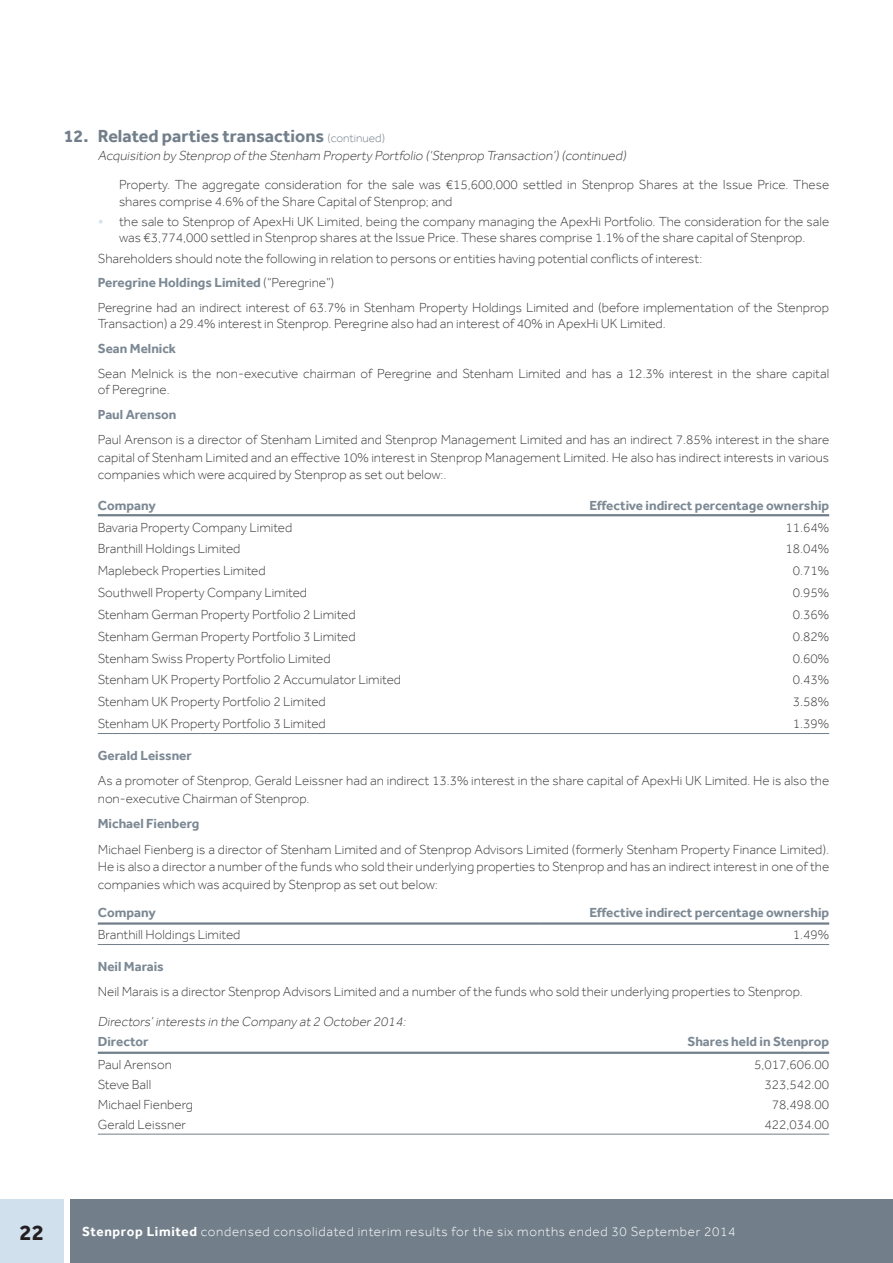
<style>
.page{position:relative;width:893px;height:1263px;background:#fff}
.page>*{position:absolute;margin:0;border:0;box-sizing:border-box;transform-origin:0 0}
.t1{font:700 22.5px "Effra";color:#231f20}
.t2{font:700 18px "Effra";color:#727f8a}
.t3{font:300 13.5px/17.2px "Effra";color:#3e3e3f}
.t4{font:700 13.5px "Effra";color:#7c8994}
.t5{font:italic 300 13.5px "Effra";color:#3e3e3f}
.t6{font:300 13.5px "Effra";letter-spacing:.05em;color:#fff}
.t7{font:300 13.5px "Effra";letter-spacing:-.02em;color:#3e3e3f}
.s1{font-weight:300;font-size:12px}
.s2{font-size:18px;color:#d5e4ef}
.s3{font-weight:700;color:#7c8994}
.s4{font-weight:700}
</style>
<div class="page">
<div style="left:70px;top:1199px;width:823px;height:64px;background:#727f8a"></div>
<div style="left:0;top:1199px;width:64px;height:64px;background:#d0e0ed"></div>
<hr style="left:98px;top:514px;width:442px;height:2px;background:#727f8a">
<hr style="left:540px;top:514px;width:289px;height:2px;background:#727f8a">
<hr style="left:98px;top:733px;width:442px;height:1px;background:#727f8a">
<hr style="left:540px;top:733px;width:289px;height:1px;background:#727f8a">
<hr style="left:98px;top:922px;width:442px;height:3px;background:#727f8a">
<hr style="left:540px;top:922px;width:289px;height:3px;background:#727f8a">
<hr style="left:98px;top:944px;width:442px;height:1px;background:#727f8a">
<hr style="left:540px;top:944px;width:289px;height:1px;background:#727f8a">
<hr style="left:98px;top:1052px;width:442px;height:2px;background:#727f8a">
<hr style="left:540px;top:1052px;width:289px;height:2px;background:#727f8a">
<hr style="left:98px;top:1134px;width:442px;height:1px;background:#727f8a">
<hr style="left:540px;top:1134px;width:289px;height:1px;background:#727f8a">
<h2 class="t2" style="left:64px;top:125px;width:323px">12. Related parties transactions <span class="s1">(continued)</span></h2>
<p class="t5" style="left:98px;top:148px;width:532px">Acquisition by Stenprop of the Stenham Property Portfolio (‘Stenprop Transaction’)(continued)</p>
<p class="t3" style="left:119px;top:177px;width:712px;line-height:16.2px">Property. The aggregate consideration for the sale was €15,600,000 settled in Stenprop Shares at the Issue Price. These shares comprise 4.6% of the Share Capital of Stenprop; and</p>
<p class="t3" style="left:98px;top:213px;width:733px;line-height:16.2px;text-align:center"><span class="s2">•</span> the sale to Stenprop of ApexHi UK Limited, being the company managing the ApexHi Portfolio. The consideration for the sale was €3,774,000 settled in Stenprop shares at the Issue Price. These shares comprise 1.1% of the share capital of Stenprop.</p>
<p class="t3" style="left:98px;top:246px;width:733px;line-height:24.8px">Shareholders should note the following in relation to persons or entities having potential conflicts of interest:<br><span class="s3">Peregrine Holdings Limited</span> (“Peregrine”)<br>Peregrine had an indirect interest of 63.7% in Stenham Property Holdings Limited and (before implementation of the Stenprop</p>
<p class="t3" style="left:98px;top:315px;width:569px">Transaction) a 29.4% interest in Stenprop. Peregrine also had an interest of 40% in ApexHi UK Limited.</p>
<p class="t4" style="left:98px;top:340px;width:80px">Sean Melnick</p>
<p class="t3" style="left:98px;top:365px;width:733px;line-height:16.2px">Sean Melnick is the non-executive chairman of Peregrine and Stenham Limited and has a 12.3% interest in the share capital of Peregrine.</p>
<p class="t4" style="left:98px;top:406px;width:80px">Paul Arenson</p>
<p class="t3" style="left:98px;top:431px;width:733px;text-align:justify">Paul Arenson is a director of Stenham Limited and Stenprop Management Limited and has an indirect 7.85% interest in the share capital of Stenham Limited and an effective 10% interest in Stenprop Management Limited. He also has indirect interests in various companies which were acquired by Stenprop as set out below:.</p>
<p class="t4" style="left:98px;top:497px;width:59px">Company</p>
<p class="t4" style="left:590px;top:497px;width:241px">Effective indirect percentage ownership</p>
<p class="t3" style="left:98px;top:518px;width:196px">Bavaria Property Company Limited</p>
<p class="t3" style="left:785px;top:518px;width:45px">11.64%</p>
<p class="t3" style="left:98px;top:540px;width:144px">Branthill Holdings Limited</p>
<p class="t3" style="left:785px;top:540px;width:45px">18.04%</p>
<p class="t3" style="left:98px;top:562px;width:169px">Maplebeck Properties Limited</p>
<p class="t3" style="left:793px;top:562px;width:38px">0.71%</p>
<p class="t3" style="left:98px;top:584px;width:211px">Southwell Property Company Limited</p>
<p class="t3" style="left:793px;top:584px;width:38px">0.95%</p>
<p class="t3" style="left:98px;top:606px;width:259px">Stenham German Property Portfolio 2 Limited</p>
<p class="t3" style="left:793px;top:606px;width:38px">0.36%</p>
<p class="t3" style="left:98px;top:627px;width:259px">Stenham German Property Portfolio 3 Limited</p>
<p class="t3" style="left:793px;top:627px;width:38px">0.82%</p>
<p class="t3" style="left:98px;top:649px;width:234px">Stenham Swiss Property Portfolio Limited</p>
<p class="t3" style="left:793px;top:649px;width:38px">0.60%</p>
<p class="t3" style="left:98px;top:671px;width:305px">Stenham UK Property Portfolio 2 Accumulator Limited</p>
<p class="t3" style="left:793px;top:671px;width:38px">0.43%</p>
<p class="t3" style="left:98px;top:693px;width:230px">Stenham UK Property Portfolio 2 Limited</p>
<p class="t3" style="left:793px;top:693px;width:38px">3.58%</p>
<p class="t3" style="left:98px;top:715px;width:230px">Stenham UK Property Portfolio 3 Limited</p>
<p class="t3" style="left:793px;top:715px;width:38px">1.39%</p>
<p class="t4" style="left:98px;top:747px;width:95px">Gerald Leissner</p>
<p class="t3" style="left:98px;top:772px;width:733px">As a promoter of Stenprop, Gerald Leissner had an indirect 13.3% interest in the share capital of ApexHi UK Limited. He is also the non-executive Chairman of Stenprop.</p>
<p class="t4" style="left:98px;top:816px;width:103px">Michael Fienberg</p>
<p class="t3" style="left:98px;top:841px;width:733px;text-align:justify">Michael Fienberg is a director of Stenham Limited and of Stenprop Advisors Limited (formerly Stenham Property Finance Limited).<br>He is also a director a number of the funds who sold their underlying properties to Stenprop and has an indirect interest in one of the companies which was acquired by Stenprop as set out below:</p>
<p class="t4" style="left:98px;top:904px;width:59px">Company</p>
<p class="t4" style="left:590px;top:904px;width:241px">Effective indirect percentage ownership</p>
<p class="t3" style="left:98px;top:926px;width:144px">Branthill Holdings Limited</p>
<p class="t3" style="left:793px;top:926px;width:38px">1.49%</p>
<p class="t4" style="left:98px;top:958px;width:68px">Neil Marais</p>
<p class="t3" style="left:98px;top:983px;width:706px">Neil Marais is a director Stenprop Advisors Limited and a number of the funds who sold their underlying properties to Stenprop.</p>
<p class="t5" style="left:98px;top:1014px;width:312px">Directors’interests in the Company at 2 October 2014:</p>
<p class="t4" style="left:98px;top:1034px;width:52px">Director</p>
<p class="t4" style="left:687px;top:1034px;width:143px">Shares held in Stenprop</p>
<p class="t3" style="left:98px;top:1055px;width:76px">Paul Arenson</p>
<p class="t3" style="left:754px;top:1055px;width:77px">5,017,606.00</p>
<p class="t7" style="left:98px;top:1077px;width:55px">Steve Ball</p>
<p class="t3" style="left:764px;top:1075px;width:66px">323,542.00</p>
<p class="t3" style="left:98px;top:1096px;width:97px">Michael Fienberg</p>
<p class="t3" style="left:772px;top:1096px;width:59px">78,498.00</p>
<p class="t3" style="left:98px;top:1116px;width:90px">Gerald Leissner</p>
<p class="t3" style="left:764px;top:1116px;width:66px">422,034.00</p>
<h1 class="t1" style="left:20px;top:1219px;width:26px">22</h1>
<p class="t6" style="left:82px;top:1224px;width:655px"><span class="s4">Stenprop Limited</span> condensed consolidated interim results for the six months ended 30 September 2014</p>
</div>
